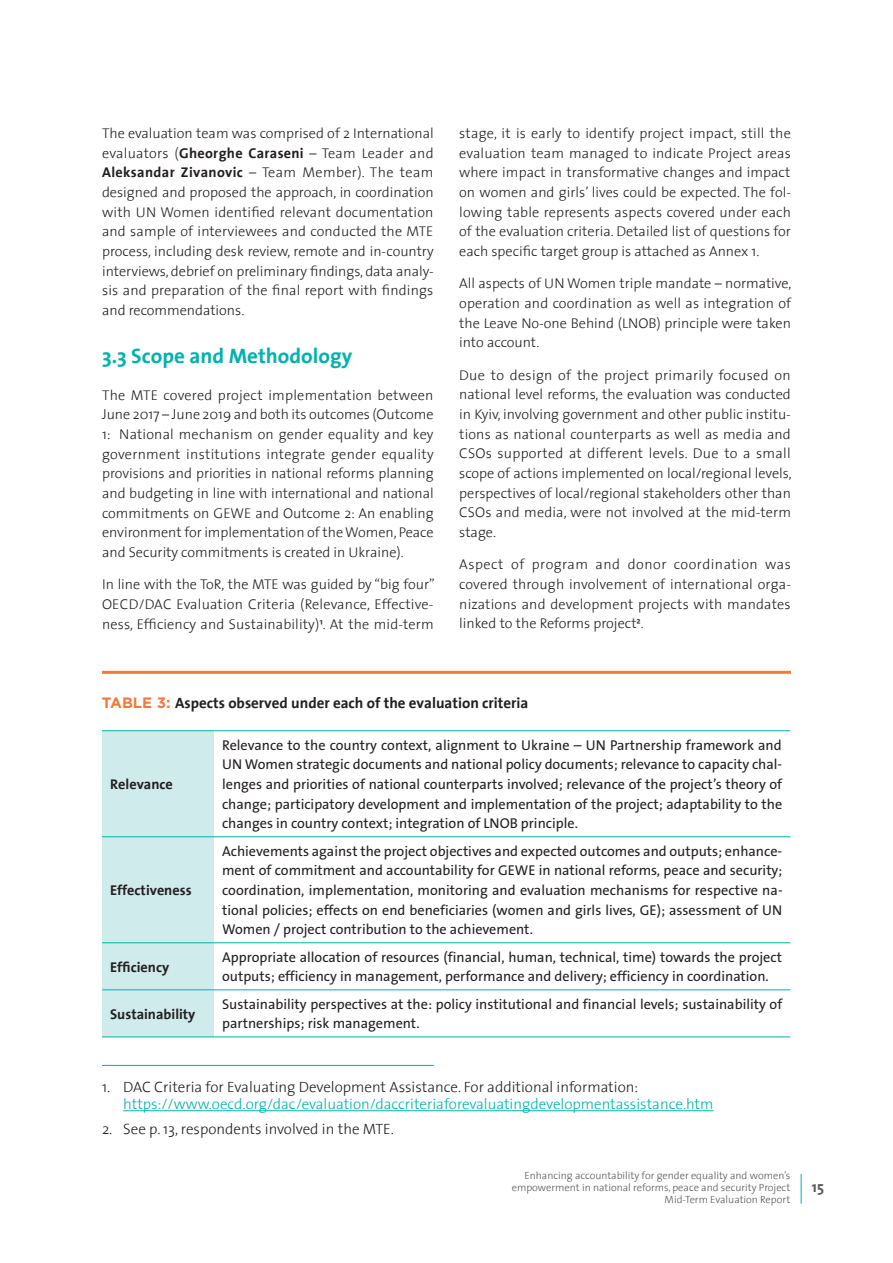
<style>
.page{position:relative;width:893px;height:1263px;background:#fff}
.page>*{position:absolute;margin:0;border:0;box-sizing:border-box;transform-origin:0 0}
.t1{font:700 21px "The Sans";color:#00b2ad}
.t2{font:300 15px "The Sans";color:#231f20}
.t3{font:300 15px "The Sans";color:#00b2ad}
.t4{font:700 15px "The Sans";color:#231f20}
.t5{font:700 15px "The Sans";color:#57585a}
.t6{font:300 14.25px/19.6px "The Sans";color:#231f20;text-align:justify}
.t7{font:14.25px/19.6px "The Sans B5 Plain";color:#231f20;text-align:justify}
.t8{font:700 14.25px "The Sans";color:#231f20}
.t9{font:300 10.5px/12px "The Sans";color:#57585a;text-align:right}
.s1{font-weight:700}
.s2{font-family:"Calibri";font-weight:400}
.s3{font-family:"Gotham";color:#f3793b}
</style>
<div class="page">
<hr style="left:801px;top:1174px;width:1px;height:30px;background:#00b2ad">
<hr style="left:102px;top:671px;width:689px;height:3px;background:#f3793b">
<hr style="left:123px;top:1110px;width:590px;height:1px;background:#00b2ad">
<hr style="left:102px;top:1065px;width:332px;height:1px;background:#00b2ad">
<div style="left:102px;top:731px;width:112px;height:305px;background:#d0ebeb"></div>
<svg style="left:214px;top:731px;width:576px;height:260px"></svg>
<hr style="left:102px;top:730px;width:112px;height:1px;background:#00b2ad">
<hr style="left:214px;top:730px;width:576px;height:1px;background:#00b2ad">
<hr style="left:102px;top:836px;width:112px;height:1px;background:#00b2ad">
<hr style="left:214px;top:836px;width:576px;height:1px;background:#00b2ad">
<hr style="left:102px;top:942px;width:112px;height:1px;background:#00b2ad">
<hr style="left:214px;top:942px;width:576px;height:1px;background:#00b2ad">
<hr style="left:102px;top:989px;width:112px;height:1px;background:#00b2ad">
<hr style="left:214px;top:989px;width:576px;height:1px;background:#00b2ad">
<hr style="left:102px;top:1036px;width:112px;height:1px;background:#00b2ad">
<hr style="left:214px;top:1036px;width:576px;height:1px;background:#00b2ad">
<p class="t6" style="left:102px;top:123px;width:333px">The evaluation team was comprised of 2 International evaluators (<span class="s1">Gheorghe Caraseni</span> – Team Leader and <span class="s1">Aleksandar Zivanovic</span> – Team Member). The team designed and proposed the approach, in coordination with UN Women identified relevant documentation and sample of interviewees and conducted the MTE process, including desk review, remote and in-country interviews, debrief on preliminary findings, data analy&shy;sis and preparation of the final report with findings and recommendations.</p>
<h1 class="t1" style="left:102px;top:338px;width:252px">3.3 Scope and Methodology</h1>
<p class="t6" style="left:102px;top:385px;width:333px">The MTE covered project implementation between June 2017 – June 2019 and both its outcomes (Outcome 1: National mechanism on gender equality and key government institutions integrate gender equality provisions and priorities in national reforms planning and budgeting in line with international and national commitments on GEWE and Outcome 2: An enabling environment for implementation of the Women, Peace and Security commitments is created in Ukraine).</p>
<p class="t6" style="left:102px;top:574px;width:334px">In line with the ToR, the MTE was guided by “big four” OECD/DAC Evaluation Criteria (Relevance, Effective&shy;ness, Efficiency and Sustainability)<span class="s2">1</span>. At the mid-term</p>
<p class="t6" style="left:459px;top:123px;width:333px">stage, it is early to identify project impact, still the evaluation team managed to indicate Project areas where impact in transformative changes and impact on women and girls’ lives could be expected. The fol&shy;lowing table represents aspects covered under each of the evaluation criteria. Detailed list of questions for each specific target group is attached as Annex 1.</p>
<p class="t6" style="left:459px;top:273px;width:334px">All aspects of UN Women triple mandate – normative, operation and coordination as well as integration of the Leave No-one Behind (LNOB) principle were taken into account.</p>
<p class="t6" style="left:459px;top:365px;width:334px">Due to design of the project primarily focused on national level reforms, the evaluation was conducted in Kyiv, involving government and other public institu&shy;tions as national counterparts as well as media and CSOs supported at different levels. Due to a small scope of actions implemented on local/regional levels, perspectives of local/regional stakeholders other than CSOs and media, were not involved at the mid-term stage.</p>
<p class="t6" style="left:459px;top:554px;width:333px">Aspect of program and donor coordination was covered through involvement of international orga&shy;nizations and development projects with mandates linked to the Reforms project<span class="s2">2</span>.</p>
<p class="t4" style="left:102px;top:690px;width:428px"><span class="s3">TABLE 3:</span> Aspects observed under each of the evaluation criteria</p>
<p class="t8" style="left:110px;top:772px;width:64px">Relevance</p>
<p class="t8" style="left:110px;top:878px;width:83px">Effectiveness</p>
<p class="t7" style="left:222px;top:735px;width:562px">Relevance to the country context, alignment to Ukraine – UN Partnership framework and UN Women strategic documents and national policy documents; relevance to capacity chal&shy;lenges and priorities of national counterparts involved; relevance of the project’s theory of change; participatory development and implementation of the project; adaptability to the changes in country context; integration of LNOB principle.</p>
<p class="t7" style="left:222px;top:841px;width:562px">Achievements against the project objectives and expected outcomes and outputs; enhance&shy;ment of commitment and accountability for GEWE in national reforms, peace and security; coordination, implementation, monitoring and evaluation mechanisms for respective na&shy;tional policies; effects on end beneficiaries (women and girls lives, GE); assessment of UN Women / project contribution to the achievement.</p>
<p class="t8" style="left:110px;top:955px;width:61px">Efficiency</p>
<p class="t7" style="left:222px;top:947px;width:561px">Appropriate allocation of resources (financial, human, technical, time) towards the project outputs; efficiency in management, performance and delivery; efficiency in coordination.</p>
<p class="t8" style="left:110px;top:1002px;width:87px">Sustainability</p>
<p class="t7" style="left:222px;top:995px;width:562px">Sustainability perspectives at the: policy institutional and financial levels; sustainability of partnerships; risk management.</p>
<p class="t2" style="left:102px;top:1075px;width:538px">1. DAC Criteria for Evaluating Development Assistance. For additional information:</p>
<p class="t3" style="left:123px;top:1091px;width:592px">https://www.oecd.org/dac/evaluation/daccriteriaforevaluatingdevelopmentassistance.htm</p>
<p class="t2" style="left:102px;top:1116px;width:293px">2. See p. 13, respondents involved in the MTE.</p>
<p class="t9" style="left:512px;top:1169px;width:280px">Enhancing accountability for gender equality and women’s empowerment in national reforms, peace and security Project<br>Mid-Term Evaluation Report</p>
<p class="t5" style="left:812px;top:1175px;width:14px">15</p>
</div>
